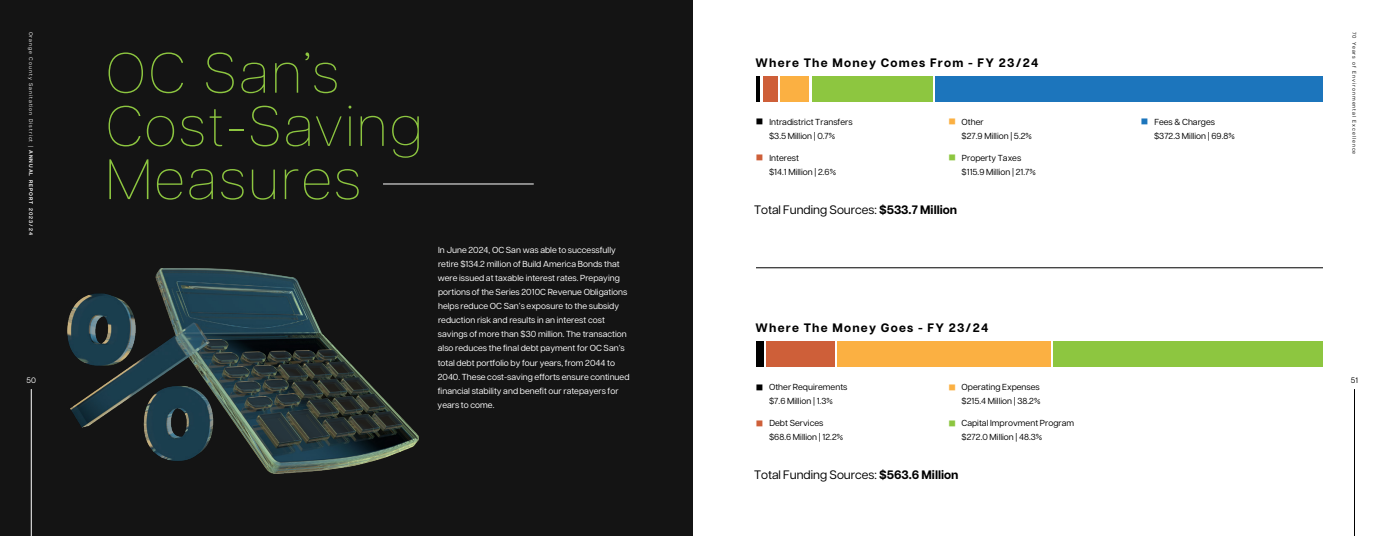
<style>
.page{position:relative;width:1386px;height:536px;background:#fff}
.page>*{position:absolute;margin:0;border:0;box-sizing:border-box;transform-origin:0 0}
.t1{font:100 56.7px/53.2px "Articulat CF";letter-spacing:.05em;color:#8dc640}
.t2{font:900 17.5px "Acumin Pro";color:#000}
.t3{font:900 17.5px "Acumin Pro";color:#ce5f39}
.t4{font:900 17.5px "Acumin Pro";color:#fbb042}
.t5{font:900 17.5px "Acumin Pro";color:#8dc640}
.t6{font:900 17.5px "Acumin Pro";color:#1c75bc}
.t7{font:12.25px "Articulat CF";color:#000}
.t8{font:700 12.25px "Articulat CF";letter-spacing:.1em;color:#000}
.t9{font:8.75px/14px "Articulat CF";letter-spacing:.005em;color:#fff}
.t10{font:8.75px/14px "Articulat CF";letter-spacing:.005em;color:#000}
.t11{font:7.88px "Articulat CF";color:#000}
.t12{font:7.88px "Articulat CF";color:#fff}
.t13{font:5.25px "Articulat CF";letter-spacing:.2em;color:#fff}
.t14{font:5.25px "Articulat CF";letter-spacing:.2em;color:#000}
.s1{font-weight:600}
.s2{font-weight:700}
</style>
<div class="page">
<div style="left:0;top:0;width:693px;height:536px;background:#141414"></div>
<img style="left:68px;top:268px;width:350px;height:205px">
<hr style="left:383px;top:184px;width:151px;height:1px;background:#fff">
<hr style="left:756px;top:267px;width:567px;height:1px;background:#000">
<div style="left:936px;top:76px;width:387px;height:26px;background:#1c75bc"></div>
<div style="left:812px;top:76px;width:121px;height:26px;background:#8dc640"></div>
<div style="left:780px;top:76px;width:29px;height:26px;background:#fbb042"></div>
<div style="left:763px;top:76px;width:14px;height:26px;background:#ce5f39"></div>
<hr style="left:756px;top:76px;width:4px;height:26px;background:#000">
<div style="left:1054px;top:341px;width:269px;height:26px;background:#8dc640"></div>
<div style="left:837px;top:341px;width:214px;height:26px;background:#fbb042"></div>
<div style="left:766px;top:341px;width:68px;height:26px;background:#ce5f39"></div>
<div style="left:756px;top:341px;width:7px;height:26px;background:#000"></div>
<hr style="left:1354px;top:389px;width:1px;height:147px;background:#000">
<hr style="left:31px;top:389px;width:1px;height:147px;background:#fff">
<p class="t13" style="left:35px;top:32px;width:205px;rotate:90deg">Orange County Sanitation District | <span class="s1">ANNUAL REPORT 2023/24</span></p>
<p class="t12" style="left:27px;top:374px;width:11px">50</p>
<p class="t1" style="left:106px;top:43px;width:318px">OC San’s<br>Cost-Saving<br>Measures</p>
<p class="t9" style="left:438px;top:243px;width:193px">In June 2024, OC San was able to successfully retire $134.2 million of Build America Bonds that were issued at taxable interest rates. Prepaying portions of the Series 2010C Revenue Obligations helps reduce OC San’s exposure to the subsidy reduction risk and results in an interest cost savings of more than $30 million. The transaction also reduces the final debt payment for OC San’s total debt portfolio by four years, from 2044 to 2040. These cost-saving efforts ensure continued financial stability and benefit our ratepayers for years to come.</p>
<p class="t8" style="left:756px;top:53px;width:284px">Where The Money Comes From - FY 23/24</p>
<p class="t10" style="left:769px;top:114px;width:85px">Intradistrict Transfers $3.5 Million | 0.7%</p>
<p class="t10" style="left:769px;top:150px;width:69px">Interest<br>$14.1 Million | 2.6%</p>
<p class="t2" style="left:756px;top:108px;width:10px">■</p>
<p class="t3" style="left:756px;top:144px;width:10px">■</p>
<p class="t10" style="left:962px;top:114px;width:72px">Other<br>$27.9 Million | 5.2%</p>
<p class="t10" style="left:962px;top:150px;width:76px">Property Taxes $115.9 Million | 21.7%</p>
<p class="t4" style="left:948px;top:108px;width:10px">■</p>
<p class="t5" style="left:948px;top:144px;width:10px">■</p>
<p class="t7" style="left:754px;top:201px;width:205px">Total Funding Sources: <span class="s2">$533.7 Million</span></p>
<p class="t8" style="left:756px;top:318px;width:234px">Where The Money Goes - FY 23/24</p>
<p class="t10" style="left:769px;top:379px;width:80px">Other Requirements $7.6 Million | 1.3%</p>
<p class="t10" style="left:769px;top:415px;width:76px">Debt Services $68.6 Million | 12.2%</p>
<p class="t2" style="left:756px;top:373px;width:10px">■</p>
<p class="t3" style="left:756px;top:409px;width:10px">■</p>
<p class="t10" style="left:962px;top:379px;width:80px">Operating Expenses $215.4 Million | 38.2%</p>
<p class="t10" style="left:962px;top:415px;width:114px">Capital Improvment Program $272.0 Million | 48.3%</p>
<p class="t4" style="left:948px;top:373px;width:10px">■</p>
<p class="t5" style="left:948px;top:409px;width:10px">■</p>
<p class="t7" style="left:754px;top:466px;width:206px">Total Funding Sources: <span class="s2">$563.6 Million</span></p>
<p class="t10" style="left:1154px;top:114px;width:82px">Fees &amp; Charges $372.3 Million | 69.8%</p>
<p class="t6" style="left:1141px;top:108px;width:10px">■</p>
<p class="t14" style="left:1358px;top:32px;width:124px;rotate:90deg">70 Years of Environmental Excellence</p>
<p class="t11" style="left:1351px;top:374px;width:9px">51</p>
</div>
